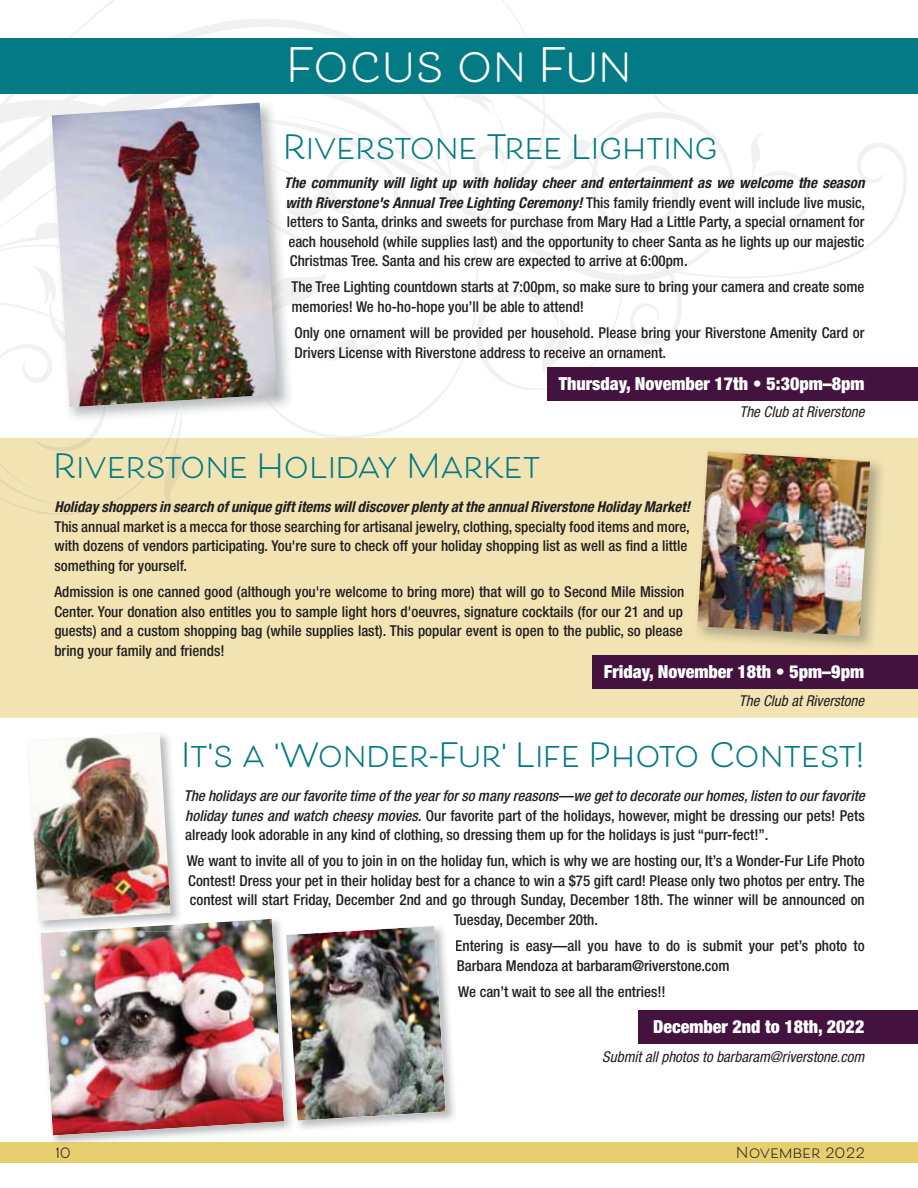
<style>
.page{position:relative;width:918px;height:1188px;background:#fff}
.page>*{position:absolute;margin:0;border:0;box-sizing:border-box;transform-origin:0 0}
.t1{font:700 46.5px "Beloved Sans Basic";color:#fff}
.t2{font:700 33px "Beloved Sans Basic";color:#037a84}
.t3{font:900 condensed 18px "Helvetica Neue";color:#fff}
.t4{font:500 condensed 15px/19.5px "Helvetica Neue";color:#231f20}
.t5{font:italic 700 condensed 15px/19.5px "Helvetica Neue";color:#231f20}
.t6{font:italic condensed 15px "Helvetica Neue";color:#231f20}
.t7{font:700 15px "Beloved Sans Basic";letter-spacing:.02em;color:#231f20}
.s1{font-weight:700;font-style:italic}
.s2{font-style:italic}
</style>
<div class="page">
<svg style="left:0;top:0;width:527px;height:177px"></svg>
<svg style="left:867px;top:143px;width:40px;height:105px"></svg>
<div style="left:0;top:1142px;width:918px;height:21px;background:#e7ce6f"></div>
<div style="left:0;top:38px;width:918px;height:55px;background:#037a84"></div>
<div style="left:548px;top:368px;width:370px;height:33px;background:#43123e"></div>
<img style="left:204px;top:100px;width:81px;height:136px">
<img style="left:278px;top:277px;width:7px;height:47px">
<img style="left:49px;top:100px;width:25px;height:18px">
<img style="left:278px;top:118px;width:7px;height:51px">
<img style="left:278px;top:114px;width:7px;height:3px">
<img style="left:283px;top:177px;width:2px;height:14px">
<svg style="left:285px;top:93px;width:582px;height:281px"></svg>
<img style="left:286px;top:134px;width:6px;height:25px">
<img style="left:52px;top:103px;width:226px;height:304px">
<div style="left:0;top:438px;width:918px;height:280px;background:#f2e3b3"></div>
<img style="left:0;top:223px;width:187px;height:292px">
<svg style="left:331px;top:438px;width:29px;height:1px"></svg>
<div style="left:593px;top:656px;width:325px;height:33px;background:#43123e"></div>
<div style="left:638px;top:1010px;width:280px;height:34px;background:#43123e"></div>
<img style="left:298px;top:977px;width:157px;height:152px">
<img style="left:294px;top:926px;width:152px;height:195px">
<img style="left:286px;top:934px;width:8px;height:128px">
<img style="left:40px;top:919px;width:244px;height:216px">
<img style="left:171px;top:780px;width:8px;height:137px">
<img style="left:39px;top:917px;width:142px;height:15px">
<img style="left:61px;top:924px;width:120px;height:8px">
<img style="left:32px;top:734px;width:139px;height:187px">
<img style="left:694px;top:449px;width:191px;height:202px">
<img style="left:697px;top:451px;width:173px;height:185px">
<h1 class="t1" style="left:286px;top:39px;width:347px">Focus on Fun</h1>
<h2 class="t2" style="left:283px;top:128px;width:436px">Riverstone Tree Lighting</h2>
<p class="t5" style="left:299px;top:175px;width:570px">e community will light up with holiday cheer and entertainment as we welcome the season</p>
<p class="t4" style="left:296px;top:194px;width:570px"><span class="s1">ith Riverstone's AnnualTree Lighting Ceremony!</span>This family friendly event will include live music,</p>
<p class="t4" style="left:287px;top:214px;width:579px">letters to Santa, drinks and sweets for purchase from Mary Had a Little Party, a special ornament for</p>
<p class="t4" style="left:288px;top:233px;width:578px">each household (while supplies last) and the opportunity to cheer Santa as he lights up our majestic</p>
<p class="t4" style="left:290px;top:253px;width:399px">Christmas Tree. Santa and his crew are expected to arrive at 6:00pm.</p>
<p class="t4" style="left:291px;top:279px;width:575px">The Tree Lighting countdown starts at 7:00pm, so make sure to bring your camera and create some memories! We ho-ho-hope you’ll be able to attend!</p>
<p class="t4" style="left:294px;top:325px;width:571px">Only one ornament will be provided per household. Please bring your Riverstone Amenity Card or<br>Drivers License with Riverstone address to receive an ornament.</p>
<p class="t5" style="left:284px;top:175px;width:19px">Th w</p>
<h2 class="t2" style="left:54px;top:448px;width:488px">Riverstone Holiday Market</h2>
<p class="t3" style="left:559px;top:377px;width:307px">Thursday, November 17th • 5:30pm–8pm</p>
<p class="t6" style="left:739px;top:407px;width:127px">The Club at Riverstone</p>
<p class="t5" style="left:54px;top:499px;width:640px">Holiday shoppers in search of unique gift items willdiscoverplenty at the annualRiverstone Holiday Market!</p>
<p class="t4" style="left:54px;top:519px;width:637px">This annual market is a mecca for those searching for artisanal jewelry, clothing, specialty food items and more, with dozens of vendors participating. You're sure to check off your holiday shopping list as well as find a little something for yourself.</p>
<p class="t4" style="left:54px;top:584px;width:632px;text-align:justify">Admission is one canned good (although you're welcome to bring more) that will go to Second Mile Mission Center. Your donation also entitles you to sample light hors d'oeuvres, signature cocktails (for our 21 and up guests) and a custom shopping bag (while supplies last). This popular event is open to the public, so please bring your family and friends!</p>
<p class="t3" style="left:604px;top:665px;width:262px">Friday, November 18th • 5pm–9pm</p>
<p class="t6" style="left:739px;top:695px;width:127px">The Club at Riverstone</p>
<h2 class="t2" style="left:181px;top:736px;width:684px">It's a 'Wonder-Fur' Life Photo Contest!</h2>
<p class="t4" style="left:184px;top:788px;width:685px"><span class="s2">The holidays are ourfavorite time of the yearforso many reasons—we get to decorate ourhomes,listen to ourfavorite holiday tunes and watch cheesy movies.</span> Our favorite part of the holidays, however, might be dressing our pets! Pets already look adorable in any kind of clothing, so dressing them up for the holidays is just “purr-fect!”.</p>
<p class="t4" style="left:187px;top:853px;width:680px;text-align:center">We want to invite all of you to join in on the holiday fun, which is why we are hosting our, It’s a Wonder-Fur Life Photo Contest! Dress your pet in their holiday best for a chance to win a $75 gift card! Please only two photos per entry. The contest will start Friday, December 2nd and go through Sunday, December 18th. The winner will be announced on Tuesday, December 20th.</p>
<p class="t4" style="left:455px;top:938px;width:411px">Entering is easy—all you have to do is submit your pet’s photo to<br>Barbara Mendoza at barbaram@riverstone.com</p>
<p class="t4" style="left:458px;top:984px;width:209px">We can’t wait to see all the entries!!</p>
<p class="t3" style="left:653px;top:1020px;width:213px">December 2nd to 18th, 2022</p>
<p class="t6" style="left:602px;top:1051px;width:264px">Submit all photos to barbaram@riverstone.com</p>
<p class="t7" style="left:56px;top:1144px;width:16px">10</p>
<p class="t7" style="left:736px;top:1144px;width:130px">November 2022</p>
</div>
